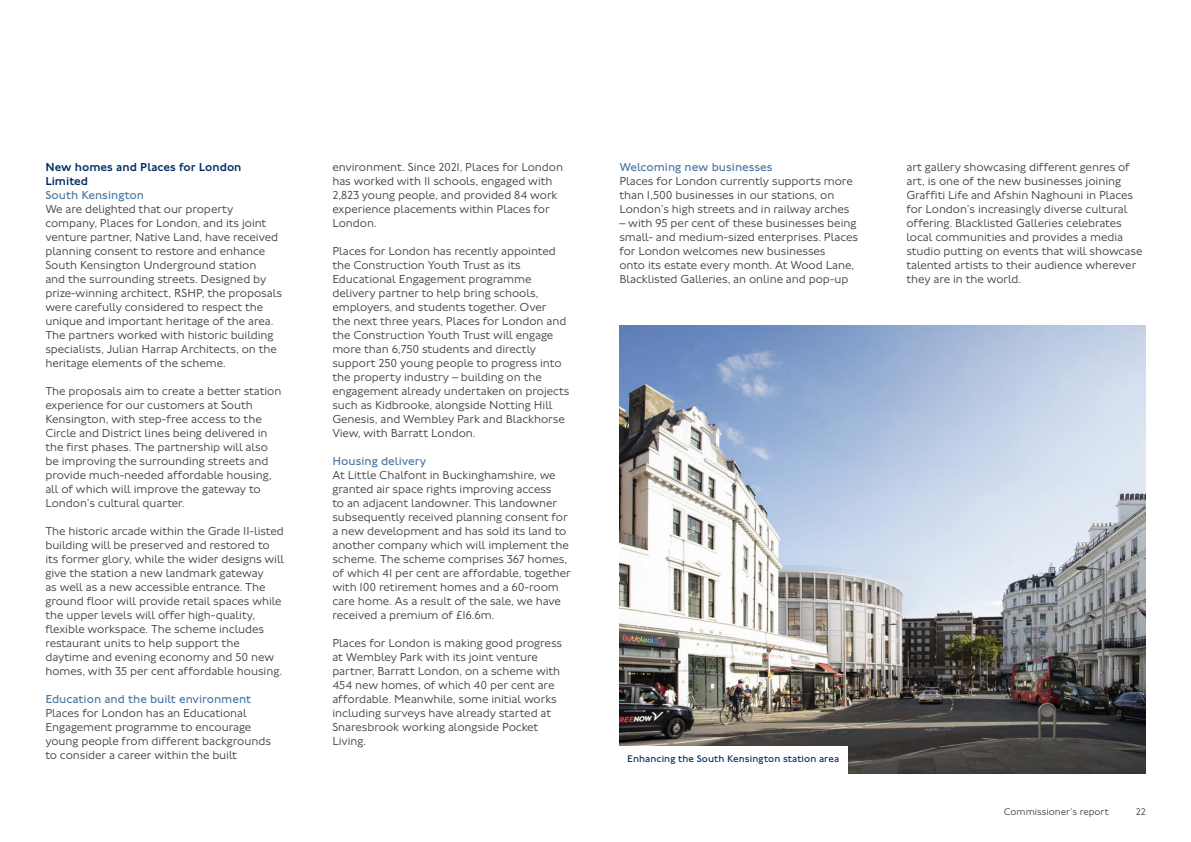
<style>
.page{position:relative;width:1191px;height:842px;background:#fff}
.page>*{position:absolute;margin:0;border:0;box-sizing:border-box;transform-origin:0 0}
.Body_12_14__P{font:300 12px/14px "Johnston 100";letter-spacing:-.005em;color:#414042}
.Body_Sub-heading_12_14_Blue__H4{font:12px "Johnston 100";color:#4c78a2}
.Body_Heading_12_14_Blue__H3{font:500 12px/14px "Johnston 100";color:#002e63}
.PictureCaption_10_12__P{font:10px "Johnston 100";letter-spacing:.005em;color:#002e63}
.t1{font:300 10px "Johnston 100";color:#414042}
</style>
<div class="page">
<img style="left:619px;top:325px;width:526px;height:448px">
<div style="left:618px;top:746px;width:230px;height:28px;background:#fff"></div>
<h3 class="Body_Heading_12_14_Blue__H3" style="left:45px;top:161px;width:198px">New homes and Places for London<br>Limited</h3>
<h4 class="Body_Sub-heading_12_14_Blue__H4" style="left:45px;top:189px;width:100px">South Kensington</h4>
<p class="Body_12_14__P" style="left:45px;top:203px;width:238px">We are delighted that our property company, Places for London, and its joint venture partner, Native Land, have received planning consent to restore and enhance South Kensington Underground station<br>and the surrounding streets. Designed by prize-winning architect, RSHP, the proposals were carefully considered to respect the unique and important heritage of the area.<br>The partners worked with historic building specialists, Julian Harrap Architects, on the heritage elements of the scheme.</p>
<p class="Body_12_14__P" style="left:45px;top:385px;width:237px">The proposals aim to create a better station experience for our customers at South Kensington, with step-free access to the Circle and District lines being delivered in the first phases. The partnership will also be improving the surrounding streets and provide much-needed affordable housing, all of which will improve the gateway to London’s cultural quarter.</p>
<p class="Body_12_14__P" style="left:45px;top:525px;width:240px">The historic arcade within the Grade II-listed building will be preserved and restored to its former glory, while the wider designs will give the station a new landmark gateway<br>as well as a new accessible entrance. The ground floor will provide retail spaces while the upper levels will offer high-quality, flexible workspace. The scheme includes restaurant units to help support the daytime and evening economy and 50 new homes, with 35 per cent affordable housing.</p>
<h4 class="Body_Sub-heading_12_14_Blue__H4" style="left:45px;top:693px;width:207px">Education and the built environment</h4>
<p class="Body_12_14__P" style="left:45px;top:707px;width:227px">Places for London has an Educational Engagement programme to encourage young people from different backgrounds to consider a career within the built</p>
<p class="Body_12_14__P" style="left:332px;top:161px;width:232px">environment. Since 2021, Places for London has worked with 11 schools, engaged with 2,823 young people, and provided 84 work experience placements within Places for London.</p>
<p class="Body_12_14__P" style="left:332px;top:245px;width:239px">Places for London has recently appointed the Construction Youth Trust as its Educational Engagement programme delivery partner to help bring schools, employers, and students together. Over<br>the next three years, Places for London and the Construction Youth Trust will engage more than 6,750 students and directly support 250 young people to progress into the property industry – building on the engagement already undertaken on projects such as Kidbrooke, alongside Notting Hill Genesis, and Wembley Park and Blackhorse View, with Barratt London.</p>
<h4 class="Body_Sub-heading_12_14_Blue__H4" style="left:332px;top:455px;width:95px">Housing delivery</h4>
<p class="Body_12_14__P" style="left:332px;top:469px;width:240px">At Little Chalfont in Buckinghamshire, we granted air space rights improving access<br>to an adjacent landowner. This landowner subsequently received planning consent for a new development and has sold its land to another company which will implement the scheme. The scheme comprises 367 homes, of which 41 per cent are affordable, together with 100 retirement homes and a 60-room care home. As a result of the sale, we have received a premium of £16.6m.</p>
<p class="Body_12_14__P" style="left:332px;top:637px;width:231px">Places for London is making good progress at Wembley Park with its joint venture partner, Barratt London, on a scheme with 454 new homes, of which 40 per cent are affordable. Meanwhile, some initial works including surveys have already started at Snaresbrook working alongside Pocket Living.</p>
<h4 class="Body_Sub-heading_12_14_Blue__H4" style="left:619px;top:161px;width:155px">Welcoming new businesses</h4>
<p class="Body_12_14__P" style="left:619px;top:175px;width:235px">Places for London currently supports more than 1,500 businesses in our stations, on<br>London’s high streets and in railway arches</p>
<p class="Body_12_14__P" style="left:619px;top:217px;width:240px">– with 95 per cent of these businesses being small- and medium-sized enterprises. Places for London welcomes new businesses<br>onto its estate every month. At Wood Lane, Blacklisted Galleries, an online and pop-up</p>
<p class="PictureCaption_10_12__P" style="left:627px;top:753px;width:213px">Enhancing the South Kensington station area</p>
<p class="Body_12_14__P" style="left:906px;top:161px;width:237px">art gallery showcasing different genres of art, is one of the new businesses joining Graffiti Life and Afshin Naghouni in Places for London’s increasingly diverse cultural offering. Blacklisted Galleries celebrates local communities and provides a media studio putting on events that will showcase talented artists to their audience wherever they are in the world.</p>
<p class="t1" style="left:1004px;top:807px;width:106px">Commissioner’s report</p>
<p class="t1" style="left:1135px;top:807px;width:11px">22</p>
</div>
